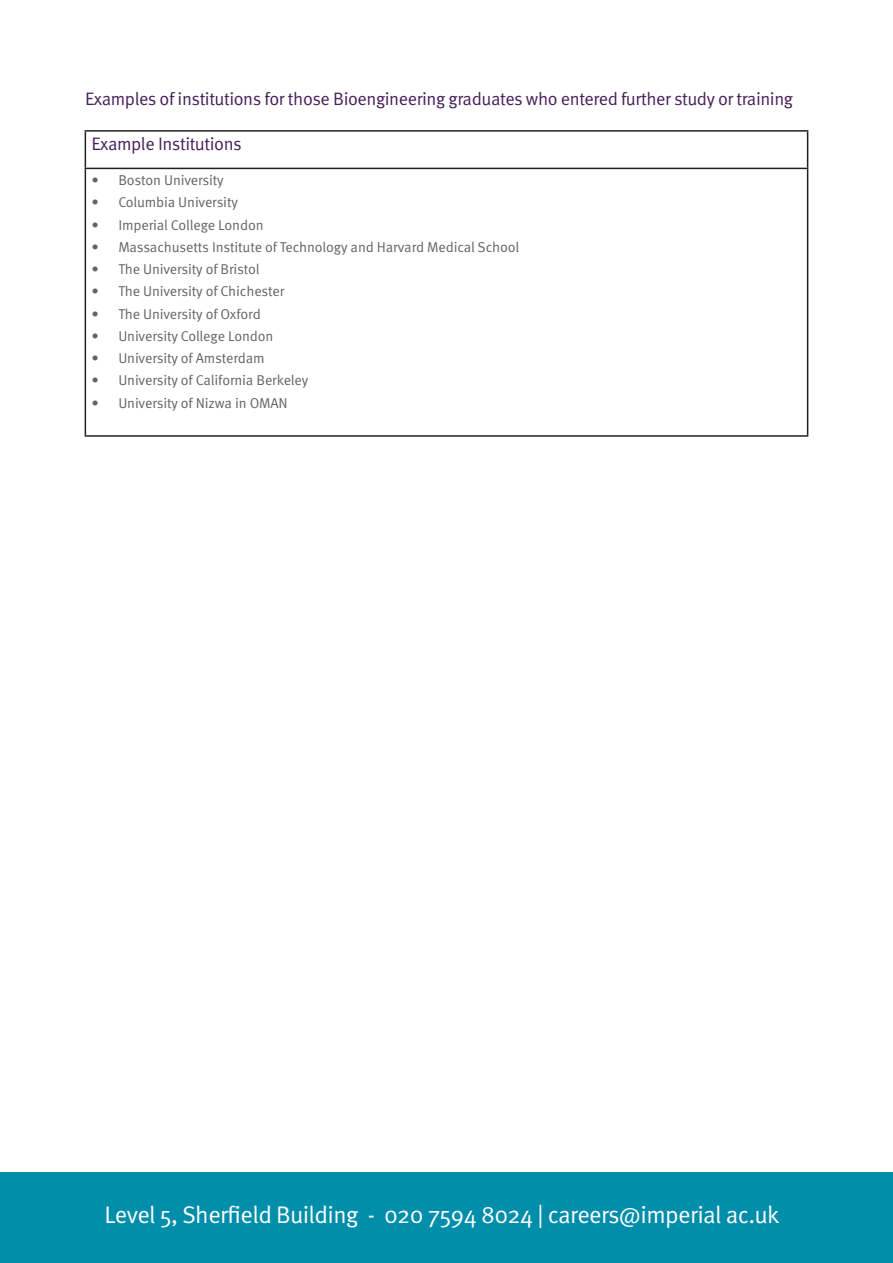
<style>
.page{position:relative;width:893px;height:1263px;background:#fff}
.page>*{position:absolute;margin:0;border:0;box-sizing:border-box;transform-origin:0 0}
.t1{font:24px "Meta Pro Norm";letter-spacing:-.025em;color:#fff}
.Steps{font:18px "Meta Pro Norm";letter-spacing:-.025em;color:#47205a}
.Main_Title{font:18px "Meta Pro Norm";letter-spacing:-.025em;color:#47205a}
.t2{font:14.25px "Meta Pro Norm";letter-spacing:-.01em;color:#636366}
</style>
<div class="page">
<hr style="left:85px;top:130px;width:723px;height:2px;background:#231f20">
<hr style="left:85px;top:132px;width:1px;height:36px;background:#231f20">
<hr style="left:807px;top:132px;width:1px;height:36px;background:#231f20">
<hr style="left:85px;top:168px;width:723px;height:1px;background:#231f20">
<hr style="left:85px;top:169px;width:1px;height:266px;background:#231f20">
<hr style="left:807px;top:169px;width:1px;height:266px;background:#231f20">
<hr style="left:85px;top:435px;width:723px;height:2px;background:#231f20">
<div style="left:0;top:1172px;width:893px;height:91px;background:#008eaa"></div>
<p class="Steps" style="left:85px;top:85px;width:710px">Examples of institutions for those Bioengineering graduates who entered further study or training</p>
<p class="Main_Title" style="left:91px;top:131px;width:152px">Example Institutions</p>
<p class="t2" style="left:91px;top:169px;width:134px">• Boston University</p>
<p class="t2" style="left:91px;top:192px;width:148px">• Columbia University</p>
<p class="t2" style="left:91px;top:214px;width:174px">• Imperial College London</p>
<p class="t2" style="left:91px;top:236px;width:429px">• Massachusetts Institute of Technology and Harvard Medical School</p>
<p class="t2" style="left:91px;top:258px;width:170px">• The University of Bristol</p>
<p class="t2" style="left:91px;top:281px;width:195px">• The University of Chichester</p>
<p class="t2" style="left:91px;top:303px;width:171px">• The University of Oxford</p>
<p class="t2" style="left:91px;top:325px;width:184px">• University College London</p>
<p class="t2" style="left:91px;top:347px;width:175px">• University of Amsterdam</p>
<p class="t2" style="left:91px;top:370px;width:219px">• University of California Berkeley</p>
<p class="t2" style="left:91px;top:392px;width:198px">• University of Nizwa in OMAN</p>
<p class="t1" style="left:105px;top:1196px;width:676px">Level 5, Sherfield Building - 020 7594 8024 | careers@imperial ac.uk</p>
</div>
